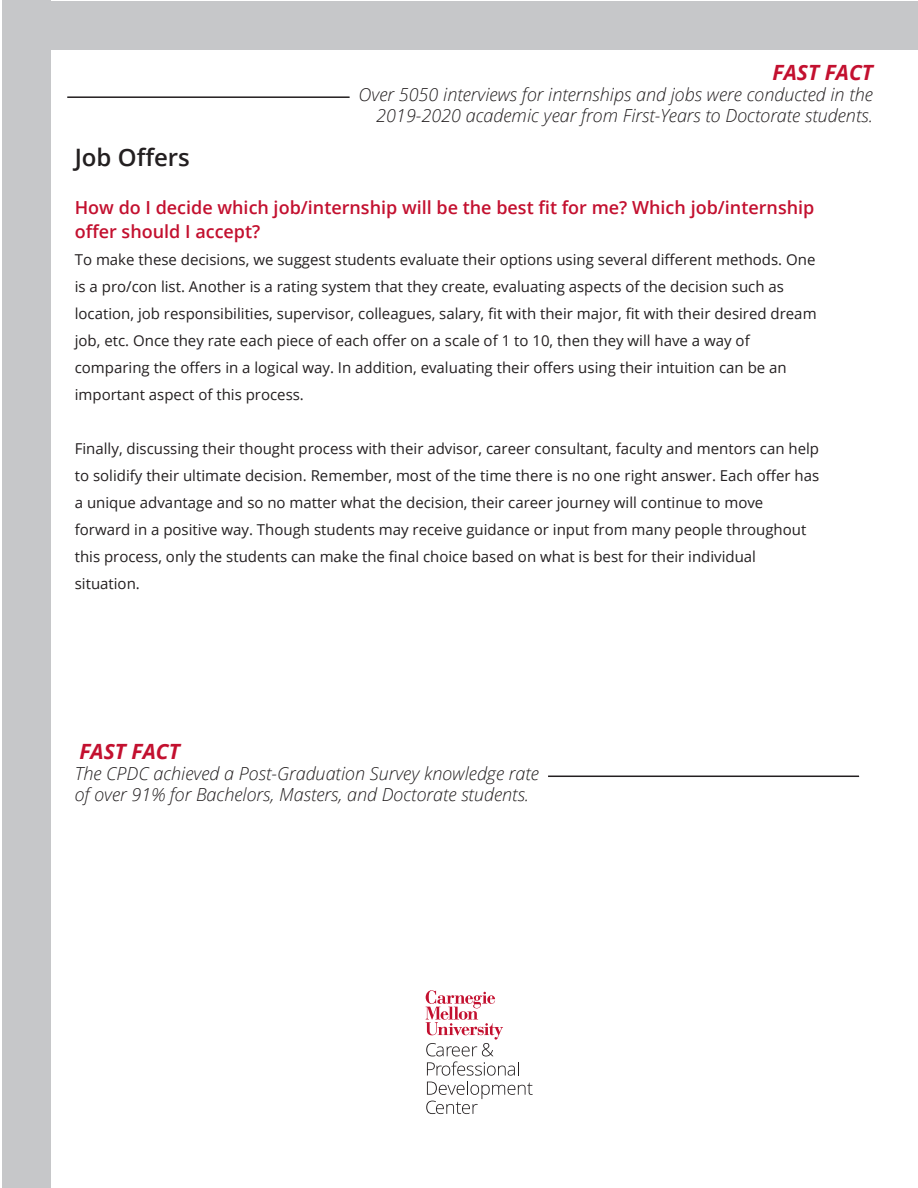
<style>
.page{position:relative;width:918px;height:1188px;background:#fff}
.page>*{position:absolute;margin:0;border:0;box-sizing:border-box;transform-origin:0 0}
.t1{font:600 24px "Open Sans";color:#231f20}
.t2{font:italic 700 21px "Open Sans";color:#c3102f}
.t3{font:italic 300 18px/21px "Open Sans";color:#231f20;text-align:right}
.t4{font:600 18px/24px "Open Sans";color:#c3102f}
.t5{font:15px/27px "Open Sans";color:#231f20}
</style>
<div class="page">
<div style="left:3px;top:1px;width:915px;height:49px;background:#c6c7c9"></div>
<div style="left:2px;top:0;width:48px;height:1188px;background:#c6c7c9"></div>
<hr style="left:67px;top:96px;width:283px;height:2px;background:#231f20">
<hr style="left:548px;top:776px;width:311px;height:1px;background:#231f20">
<svg style="left:426px;top:990px;width:107px;height:124px"></svg>
<h2 class="t2" style="left:773px;top:57px;width:102px">FAST FACT</h2>
<p class="t3" style="left:359px;top:83px;width:516px">Over 5050 interviews for internships and jobs were conducted in the<br>2019-2020 academic year from First-Years to Doctorate students.</p>
<h1 class="t1" style="left:75px;top:141px;width:117px">Job Offers</h1>
<p class="t4" style="left:75px;top:195px;width:741px">How do I decide which job/internship will be the best fit for me? Which job/internship offer should I accept?</p>
<p class="t5" style="left:75px;top:245px;width:743px">To make these decisions, we suggest students evaluate their options using several different methods. One is a pro/con list. Another is a rating system that they create, evaluating aspects of the decision such as location, job responsibilities, supervisor, colleagues, salary, fit with their major, fit with their desired dream job, etc. Once they rate each piece of each offer on a scale of 1 to 10, then they will have a way of comparing the offers in a logical way. In addition, evaluating their offers using their intuition can be an important aspect of this process.</p>
<p class="t5" style="left:75px;top:434px;width:746px">Finally, discussing their thought process with their advisor, career consultant, faculty and mentors can help to solidify their ultimate decision. Remember, most of the time there is no one right answer. Each offer has a unique advantage and so no matter what the decision, their career journey will continue to move forward in a positive way. Though students may receive guidance or input from many people throughout this process, only the students can make the final choice based on what is best for their individual situation.</p>
<h2 class="t2" style="left:79px;top:737px;width:102px">FAST FACT</h2>
<p class="t3" style="left:75px;top:762px;width:466px;text-align:left">The CPDC achieved a Post-Graduation Survey knowledge rate of over 91% for Bachelors, Masters, and Doctorate students.</p>
</div>
